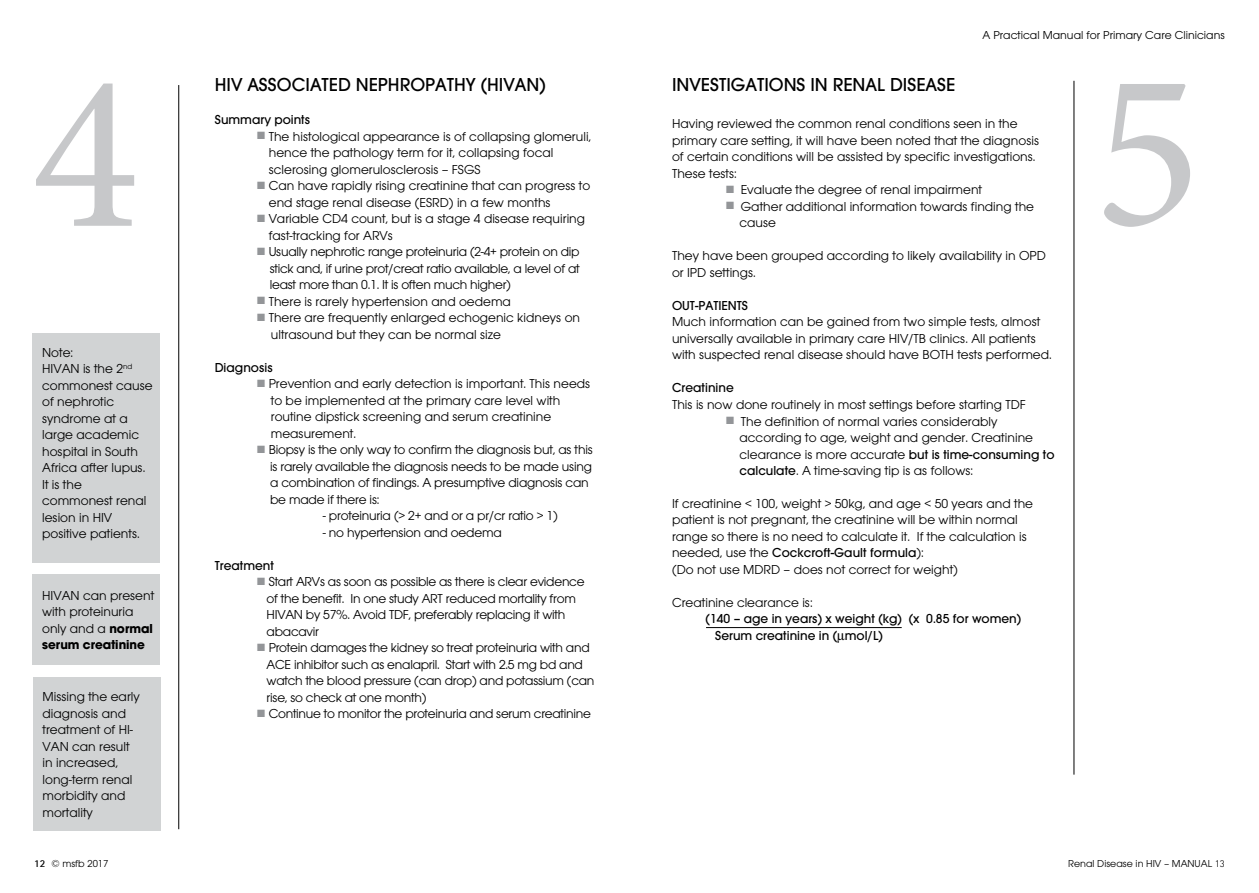
<style>
.page{position:relative;width:1259px;height:893px;background:#fff}
.page>*{position:absolute;margin:0;border:0;box-sizing:border-box;transform-origin:0 0}
.t1{font:225px "Minion Pro";color:#c7c8ca}
.t2{font:500 19.5px "Avant Garde Gothic Itc T";color:#000}
.t3{font:13.5px/16.5px "Avant Garde Gothic Itc T";color:#000}
.t4{font:13.5px/16.5px "Avant Garde Gothic Itc T";letter-spacing:-.02em;color:#000101}
.t5{font:500 13.5px "Avant Garde Gothic Itc T";color:#000}
.t6{font:13.5px/16.5px "Avant Garde Gothic Itc T";color:#000101}
.t7{font:12px "Avant Garde Gothic Itc T";color:#000}
.t8{font:10.5px "Avant Garde Gothic Itc T";color:#000}
.s1{font-weight:700}
.s2{font-family:"Rotis Sans Serif Std";font-weight:700}
.s3{color:#939598}
.s4{font-weight:500}
.s5{font-family:"Rotis Sans Serif Std";font-weight:300}
</style>
<div class="page">
<hr style="left:178px;top:85px;width:1px;height:744px;background:#000">
<hr style="left:1073px;top:81px;width:1px;height:694px;background:#000">
<hr style="left:706px;top:627px;width:195px;height:1px;background:#000">
<div style="left:33px;top:333px;width:127px;height:230px;background:#d1d3d4"></div>
<div style="left:33px;top:575px;width:127px;height:90px;background:#d1d3d4"></div>
<div style="left:33px;top:677px;width:128px;height:154px;background:#d1d3d4"></div>
<h1 class="t1" style="left:32px;top:3px;width:109px">4</h1>
<p class="t3" style="left:42px;top:344px;width:112px">Note:<br>HIVAN is the 2<sup>nd </sup>commonest cause of nephrotic syndrome at a large academic hospital in South<br>Africa after lupus.<br>It is the commonest renal lesion in HIV positive patients.</p>
<p class="t3" style="left:42px;top:587px;width:114px">HIVAN can present with proteinuria only and a <span class="s1">normal serum creatinine</span></p>
<p class="t3" style="left:43px;top:688px;width:99px">Missing the early diagnosis and treatment of HI-<br>VAN can result in increased, long-term renal morbidity and mortality</p>
<p class="t8" style="left:34px;top:857px;width:76px"><span class="s2">12</span> © msfb 2017</p>
<h2 class="t2" style="left:215px;top:74px;width:332px">HIV ASSOCIATED NEPHROPATHY (HIVAN)</h2>
<p class="t5" style="left:215px;top:112px;width:97px">Summary points</p>
<p class="t3" style="left:269px;top:128px;width:324px;text-indent:-11px"><span class="s3">■</span> The histological appearance is of collapsing glomeruli, hence the pathology term for it, collapsing focal sclerosing glomerulosclerosis – FSGS</p>
<p class="t3" style="left:269px;top:177px;width:323px;text-indent:-11px"><span class="s3">■</span> Can have rapidly rising creatinine that can progress to end stage renal disease (ESRD) in a few months</p>
<p class="t3" style="left:269px;top:210px;width:318px;text-indent:-11px"><span class="s3">■</span> Variable CD4 count, but is a stage 4 disease requiring fast-tracking for ARVs</p>
<p class="t4" style="left:270px;top:243px;width:311px;text-align:justify;text-indent:-12px"><span class="s3">■</span> Usually nephrotic range proteinuria (2-4+ protein on dip stick and, if urine prot/creat ratio available, a level of at least more than 0.1. It is often much higher)</p>
<p class="t6" style="left:257px;top:293px;width:255px"><span class="s3">■</span> There is rarely hypertension and oedema</p>
<p class="t6" style="left:271px;top:309px;width:311px;text-indent:-13px"><span class="s3">■</span> There are frequently enlarged echogenic kidneys on ultrasound but they can be normal size</p>
<p class="t5" style="left:215px;top:360px;width:59px">Diagnosis</p>
<p class="t3" style="left:271px;top:375px;width:321px;text-indent:-13px"><span class="s3">■</span> Prevention and early detection is important. This needs to be implemented at the primary care level with routine dipstick screening and serum creatinine measurement.</p>
<p class="t4" style="left:270px;top:441px;width:324px;text-indent:-13px"><span class="s3">■</span> Biopsy is the only way to confirm the diagnosis but, as this is rarely available the diagnosis needs to be made using a combination of findings. A presumptive diagnosis can be made if there is:</p>
<p class="t4" style="left:323px;top:507px;width:236px">- proteinuria (&gt; 2+ and or a pr/cr ratio &gt; 1)</p>
<p class="t4" style="left:323px;top:524px;width:180px">- no hypertension and oedema</p>
<p class="t5" style="left:215px;top:558px;width:61px">Treatment</p>
<p class="t4" style="left:267px;top:573px;width:319px;text-indent:-9px"><span class="s3">■</span> Start ARVs as soon as possible as there is clear evidence of the benefit. In one study ART reduced mortality from HIVAN by 57%. Avoid TDF, preferably replacing it with abacavir</p>
<p class="t4" style="left:267px;top:639px;width:329px;text-indent:-9px"><span class="s3">■</span> Protein damages the kidney so treat proteinuria with and ACE inhibitor such as enalapril. Start with 2.5 mg bd and watch the blood pressure (can drop) and potassium (can rise, so check at one month)</p>
<p class="t4" style="left:257px;top:705px;width:335px"><span class="s3">■</span> Continue to monitor the proteinuria and serum creatinine</p>
<p class="t7" style="left:982px;top:28px;width:244px">A Practical Manual for Primary Care Clinicians</p>
<h2 class="t2" style="left:672px;top:74px;width:285px">INVESTIGATIONS IN RENAL DISEASE</h2>
<p class="t3" style="left:672px;top:116px;width:368px">Having reviewed the common renal conditions seen in the primary care setting, it will have been noted that the diagnosis of certain conditions will be assisted by specific investigations.<br>These tests:</p>
<p class="t3" style="left:726px;top:182px;width:258px"><span class="s3">■</span> Evaluate the degree of renal impairment</p>
<p class="t3" style="left:739px;top:198px;width:296px;text-indent:-13px"><span class="s3">■</span> Gather additional information towards finding the cause</p>
<p class="t3" style="left:672px;top:248px;width:375px">They have been grouped according to likely availability in OPD or IPD settings.</p>
<p class="t5" style="left:672px;top:298px;width:78px">OUT-PATIENTS</p>
<p class="t3" style="left:672px;top:313px;width:381px">Much information can be gained from two simple tests, almost universally available in primary care HIV/TB clinics. All patients with suspected renal disease should have BOTH tests performed.</p>
<p class="t5" style="left:672px;top:380px;width:63px">Creatinine</p>
<p class="t3" style="left:672px;top:396px;width:355px">This is now done routinely in most settings before starting TDF</p>
<p class="t3" style="left:739px;top:413px;width:316px;text-indent:-13px"><span class="s3">■</span> The definition of normal varies considerably according to age, weight and gender. Creatinine clearance is more accurate <span class="s4">but is time-consuming to calculate</span>. A time-saving tip is as follows:</p>
<p class="t3" style="left:672px;top:495px;width:362px">If creatinine &lt; 100, weight &gt; 50kg, and age &lt; 50 years and the patient is not pregnant, the creatinine will be within normal range so there is no need to calculate it. If the calculation is needed, use the <span class="s4">Cockcroft-Gault formula</span>):<br>(Do not use MDRD – does not correct for weight)</p>
<p class="t3" style="left:672px;top:594px;width:142px">Creatinine clearance is:</p>
<p class="t5" style="left:705px;top:611px;width:317px">(140 – age in years) x weight (kg) (x 0.85 for women)</p>
<p class="t5" style="left:715px;top:627px;width:169px">Serum creatinine in (µmol/L)</p>
<h1 class="t1" style="left:1093px;top:2px;width:109px">5</h1>
<p class="t8" style="left:1068px;top:857px;width:158px">Renal Disease in HIV – MANUAL <span class="s5">13</span></p>
</div>
